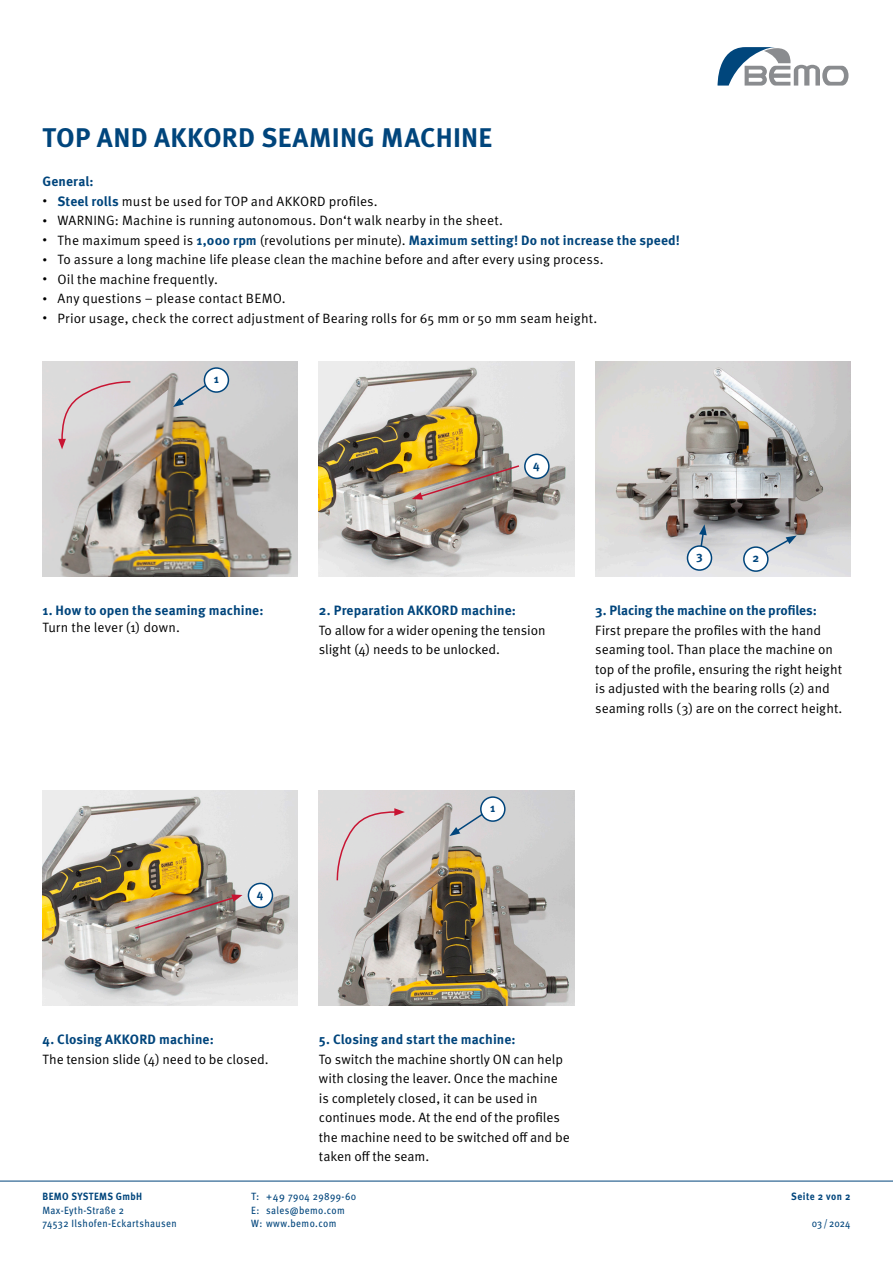
<style>
.page{position:relative;width:893px;height:1263px;background:#fff}
.page>*{position:absolute;margin:0;border:0;box-sizing:border-box;transform-origin:0 0}
.Subheadline{font:700 27px "Meta OT";letter-spacing:.01em;color:#00457c}
.Fliesstext{font:13.5px "Meta OT Norm";color:#000}
.Fliesstext-2{font:700 13.5px "Meta OT";letter-spacing:.005em;color:#00457c}
.Zahlen{font:700 12px "Meta OT";color:#00457c}
.t1{font:10.5px/13.5px "Meta OT";letter-spacing:.04em;color:#00457c;scale:.91 1}
.t2{font:10.5px/13.5px "Meta OT";letter-spacing:.04em;color:#00457c}
.t3{font:700 10.5px "Meta OT";letter-spacing:.04em;color:#00457c;scale:.91 1}
.s1{font-size:9px}
.s2{font-family:"Meta OT";font-weight:700;color:#00457c}
.s3{font-family:"Meta OT Norm";font-weight:400;font-size:9px;color:#000}
.s4{font-family:"Meta OT Norm";font-weight:400;color:#000}
</style>
<div class="page">
<hr style="left:0;top:1181px;width:893px;height:1px;background:#00457c">
<svg style="left:717px;top:47px;width:131px;height:39px"></svg>
<img style="left:43px;top:362px;width:255px;height:214px">
<img style="left:319px;top:362px;width:255px;height:214px">
<img style="left:595px;top:362px;width:255px;height:214px">
<svg style="left:173px;top:381px;width:38px;height:26px"></svg>
<div style="left:525px;top:454px;width:24px;height:24px;background:#fff;border-radius:50%"></div>
<div style="left:524px;top:454px;width:26px;height:25px;border:2px solid #00457c;border-radius:50%"></div>
<svg style="left:699px;top:524px;width:8px;height:25px"></svg>
<svg style="left:752px;top:535px;width:45px;height:27px"></svg>
<img style="left:412px;top:464px;width:109px;height:36px">
<svg style="left:58px;top:380px;width:74px;height:69px;background:#d3cacb"></svg>
<div style="left:204px;top:368px;width:24px;height:24px;background:#fff;border-radius:50%"></div>
<div style="left:204px;top:367px;width:25px;height:26px;border:2px solid #00457c;border-radius:50%"></div>
<div style="left:687px;top:546px;width:24px;height:24px;background:#fff;border-radius:50%"></div>
<div style="left:687px;top:545px;width:25px;height:26px;border:2px solid #00457c;border-radius:50%"></div>
<div style="left:744px;top:547px;width:24px;height:24px;background:#fff;border-radius:50%"></div>
<div style="left:743px;top:546px;width:26px;height:26px;border:2px solid #00457c;border-radius:50%"></div>
<img style="left:43px;top:791px;width:255px;height:214px">
<div style="left:248px;top:883px;width:24px;height:24px;background:#fff;border-radius:50%"></div>
<div style="left:248px;top:883px;width:25px;height:25px;border:2px solid #00457c;border-radius:50%"></div>
<img style="left:133px;top:894px;width:110px;height:36px">
<img style="left:319px;top:791px;width:255px;height:214px">
<svg style="left:449px;top:810px;width:38px;height:26px"></svg>
<svg style="left:336px;top:808px;width:69px;height:74px;background:#d5cccd"></svg>
<div style="left:481px;top:797px;width:24px;height:24px;background:#fff;border-radius:50%"></div>
<div style="left:480px;top:796px;width:26px;height:26px;border:2px solid #00457c;border-radius:50%"></div>
<p class="Subheadline" style="left:43px;top:121px;width:451px">TOP AND AKKORD SEAMING MACHINE</p>
<p class="Fliesstext-2" style="left:43px;top:173px;width:53px">General:</p>
<p class="Fliesstext" style="left:43px;top:193px;width:337px"><span class="s1">∙</span> <span class="s2">Steel rolls</span> must be used for TOP and AKKORD profiles.</p>
<p class="Fliesstext" style="left:43px;top:212px;width:462px"><span class="s1">∙</span> WARNING: Machine is running autonomous. Don‘t walk nearby in the sheet.</p>
<p class="Fliesstext-2" style="left:43px;top:231px;width:639px"><span class="s3">•</span> <span class="s4">The maximum speed is</span> 1,000 rpm <span class="s4">(revolutions per minute).</span> Maximum setting! Do not increase the speed!</p>
<p class="Fliesstext" style="left:43px;top:251px;width:563px"><span class="s1">∙</span> To assure a long machine life please clean the machine before and after every using process.</p>
<p class="Fliesstext" style="left:43px;top:271px;width:177px"><span class="s1">∙</span> Oil the machine frequently.</p>
<p class="Fliesstext" style="left:43px;top:290px;width:245px"><span class="s1">∙</span> Any questions – please contact BEMO.</p>
<p class="Fliesstext" style="left:43px;top:310px;width:556px"><span class="s1">∙</span> Prior usage, check the correct adjustment of Bearing rolls for 65 mm or 50 mm seam height.</p>
<p class="Zahlen" style="left:214px;top:371px;width:7px">1</p>
<p class="Fliesstext-2" style="left:43px;top:602px;width:222px">1. How to open the seaming machine:</p>
<p class="Fliesstext" style="left:43px;top:619px;width:139px">Turn the lever (1) down.</p>
<p class="Zahlen" style="left:257px;top:886px;width:8px">4</p>
<p class="Zahlen" style="left:533px;top:457px;width:8px">4</p>
<p class="Fliesstext-2" style="left:319px;top:602px;width:199px">2. Preparation AKKORD machine:</p>
<p class="Fliesstext" style="left:319px;top:622px;width:228px">To allow for a wider opening the tension</p>
<p class="Fliesstext" style="left:319px;top:641px;width:183px">slight (4) needs to be unlocked.</p>
<p class="Zahlen" style="left:490px;top:800px;width:7px">1</p>
<p class="Zahlen" style="left:696px;top:549px;width:8px">3</p>
<p class="Zahlen" style="left:752px;top:550px;width:8px">2</p>
<p class="Fliesstext-2" style="left:595px;top:602px;width:223px">3. Placing the machine on the profiles:</p>
<p class="Fliesstext" style="left:595px;top:622px;width:227px">First prepare the profiles with the hand</p>
<p class="Fliesstext" style="left:595px;top:641px;width:239px">seaming tool. Than place the machine on</p>
<p class="Fliesstext" style="left:595px;top:661px;width:248px">top of the profile, ensuring the right height</p>
<p class="Fliesstext" style="left:595px;top:680px;width:236px">is adjusted with the bearing rolls (2) and</p>
<p class="Fliesstext" style="left:595px;top:700px;width:249px">seaming rolls (3) are on the correct height.</p>
<p class="Fliesstext-2" style="left:43px;top:1031px;width:173px">4. Closing AKKORD machine:</p>
<p class="Fliesstext" style="left:43px;top:1051px;width:228px">The tension slide (4) need to be closed.</p>
<p class="Fliesstext-2" style="left:319px;top:1031px;width:198px">5. Closing and start the machine:</p>
<p class="Fliesstext" style="left:319px;top:1051px;width:246px">To switch the machine shortly ON can help</p>
<p class="Fliesstext" style="left:319px;top:1070px;width:240px">with closing the leaver. Once the machine</p>
<p class="Fliesstext" style="left:319px;top:1090px;width:220px">is completely closed, it can be used in</p>
<p class="Fliesstext" style="left:319px;top:1109px;width:243px">continues mode. At the end of the profiles</p>
<p class="Fliesstext" style="left:319px;top:1129px;width:252px">the machine need to be switched off and be</p>
<p class="Fliesstext" style="left:319px;top:1148px;width:112px">taken off the seam.</p>
<p class="t3" style="left:43px;top:1190px;width:111px">BEMO SYSTEMS GmbH</p>
<p class="t3" style="left:791px;top:1190px;width:67px">Seite 2 von 2</p>
<p class="t1" style="left:43px;top:1203px;width:149px">Max-Eyth-Straße 2<br>74532 Ilshofen-Eckartshausen</p>
<p class="t2" style="left:251px;top:1190px;width:107px">T: +49 7904 29899-60<br>E: sales@bemo.com<br>W: www.bemo.com</p>
<p class="t1" style="left:812px;top:1217px;width:44px">03/2024</p>
</div>
